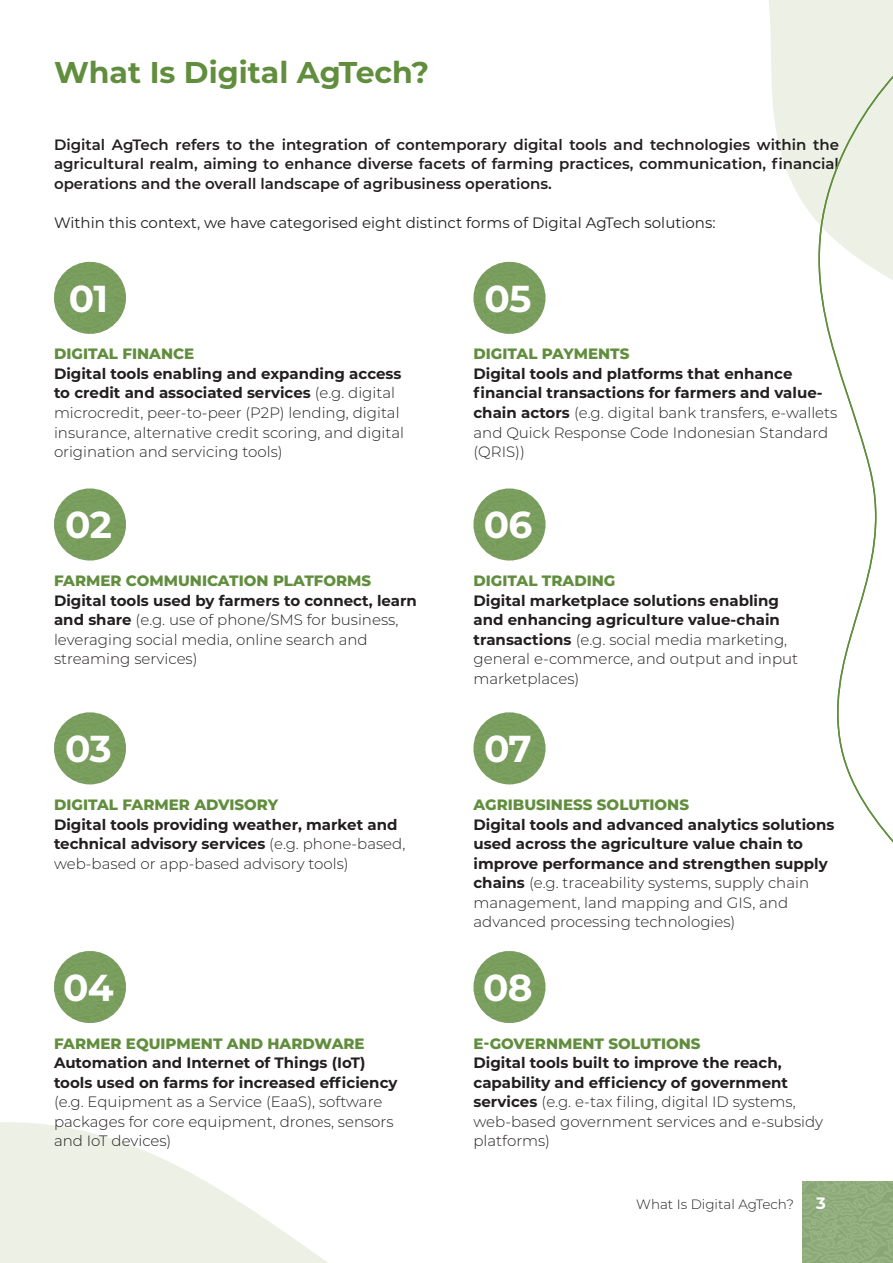
<style>
.page{position:relative;width:893px;height:1263px;background:#fff}
.page>*{position:absolute;margin:0;border:0;box-sizing:border-box;transform-origin:0 0}
.t1{font:700 37.5px "Montserrat";letter-spacing:-.02em;color:#fff}
.t2{font:700 30px "Montserrat";color:#618e3d}
.t3{font:700 16.5px "Montserrat";color:#fff}
.body{font:300 15px/19.5px "Montserrat";color:#231f20}
.body-2{font:700 15px/19.5px "Montserrat";color:#231f20}
.body-3{font:600 15px/19.5px "Montserrat";color:#231f20;text-align:justify}
.body-4{font:800 15px "Montserrat";color:#618e3d}
.body-5{font:15px "Montserrat";color:#231f20}
.t4{font:300 13.5px "Montserrat";color:#231f20}
.s1{font-weight:700}
.s2{font-weight:300}
</style>
<div class="page">
<div style="left:54px;top:262px;width:72px;height:72px;background:#799d5d;border-radius:50%"></div>
<div style="left:54px;top:488px;width:72px;height:72px;background:#799d5d;border-radius:50%"></div>
<div style="left:54px;top:712px;width:72px;height:72px;background:#799d5d;border-radius:50%"></div>
<div style="left:54px;top:951px;width:72px;height:72px;background:#799d5d;border-radius:50%"></div>
<div style="left:473px;top:262px;width:72px;height:72px;background:#799d5d;border-radius:50%"></div>
<div style="left:473px;top:488px;width:72px;height:72px;background:#799d5d;border-radius:50%"></div>
<div style="left:473px;top:712px;width:72px;height:72px;background:#799d5d;border-radius:50%"></div>
<div style="left:473px;top:951px;width:72px;height:72px;background:#799d5d;border-radius:50%"></div>
<svg style="left:0;top:1122px;width:328px;height:141px;fill:#edf0e5"></svg>
<svg style="left:768px;top:0;width:17px;height:165px;fill:#edf0e5"></svg>
<div style="left:803px;top:1182px;width:90px;height:81px;background:#92ad7d"></div>
<svg style="left:785px;top:0;width:108px;height:1225px"></svg>
<p class="t2" style="left:54px;top:51px;width:377px">What Is Digital AgTech?</p>
<p class="body-3" style="left:54px;top:134px;width:786px">Digital AgTech refers to the integration of contemporary digital tools and technologies within the agricultural realm, aiming to enhance diverse facets of farming practices, communication, financial operations and the overall landscape of agribusiness operations.</p>
<p class="body-5" style="left:54px;top:212px;width:663px">Within this context, we have categorised eight distinct forms of Digital AgTech solutions:</p>
<p class="t1" style="left:69px;top:271px;width:41px">01</p>
<p class="t1" style="left:484px;top:271px;width:49px">05</p>
<p class="body-4" style="left:54px;top:343px;width:142px">DIGITAL FINANCE</p>
<p class="body" style="left:54px;top:363px;width:352px"><span class="s1">Digital tools enabling and expanding access to credit and associated services</span> (e.g. digital microcredit, peer-to-peer (P2P) lending, digital insurance, alternative credit scoring, and digital origination and servicing tools)</p>
<p class="body-4" style="left:473px;top:343px;width:157px">DIGITAL PAYMENTS</p>
<p class="body-2" style="left:473px;top:363px;width:365px">Digital tools and platforms that enhance financial transactions for farmers and value&shy;chain actors <span class="s2">(e.g. digital bank transfers, e-wallets and Quick Response Code Indonesian Standard (QRIS))</span></p>
<p class="t1" style="left:65px;top:498px;width:48px">02</p>
<p class="t1" style="left:484px;top:498px;width:50px">06</p>
<p class="body-4" style="left:54px;top:570px;width:319px">FARMER COMMUNICATION PLATFORMS</p>
<p class="body" style="left:54px;top:590px;width:364px"><span class="s1">Digital tools used by farmers to connect, learn and share</span> (e.g. use of phone/SMS for business, leveraging social media, online search and streaming services)</p>
<p class="body-4" style="left:473px;top:570px;width:143px">DIGITAL TRADING</p>
<p class="body-2" style="left:473px;top:590px;width:326px">Digital marketplace solutions enabling and enhancing agriculture value-chain transactions <span class="s2">(e.g. social media marketing, general e-commerce, and output and input marketplaces)</span></p>
<p class="t1" style="left:65px;top:722px;width:48px">03</p>
<p class="t1" style="left:484px;top:722px;width:49px">07</p>
<p class="body-4" style="left:54px;top:794px;width:226px">DIGITAL FARMER ADVISORY</p>
<p class="body-2" style="left:54px;top:814px;width:353px">Digital tools providing weather, market and technical advisory services <span class="s2">(e.g. phone-based, web-based or app-based advisory tools)</span></p>
<p class="body-4" style="left:473px;top:794px;width:217px">AGRIBUSINESS SOLUTIONS</p>
<p class="body-2" style="left:473px;top:814px;width:362px">Digital tools and advanced analytics solutions used across the agriculture value chain to improve performance and strengthen supply chains <span class="s2">(e.g. traceability systems, supply chain management, land mapping and GIS, and advanced processing technologies)</span></p>
<p class="t1" style="left:63px;top:960px;width:52px">04</p>
<p class="t1" style="left:483px;top:960px;width:51px">08</p>
<p class="body-4" style="left:54px;top:1032px;width:312px">FARMER EQUIPMENT AND HARDWARE</p>
<p class="body" style="left:54px;top:1052px;width:345px"><span class="s1">Automation and Internet of Things (IoT) tools used on farms for increased efficiency </span>(e.g. Equipment as a Service (EaaS), software packages for core equipment, drones, sensors and IoT devices)</p>
<p class="body-4" style="left:473px;top:1032px;width:229px">E-GOVERNMENT SOLUTIONS</p>
<p class="body" style="left:473px;top:1052px;width:351px"><span class="s1">Digital tools built to improve the reach, capability and efficiency of government services</span> (e.g. e-tax filing, digital ID systems, web-based government services and e-subsidy platforms)</p>
<p class="t4" style="left:636px;top:1195px;width:159px">What Is Digital AgTech?</p>
<p class="t3" style="left:816px;top:1191px;width:11px">3</p>
</div>
